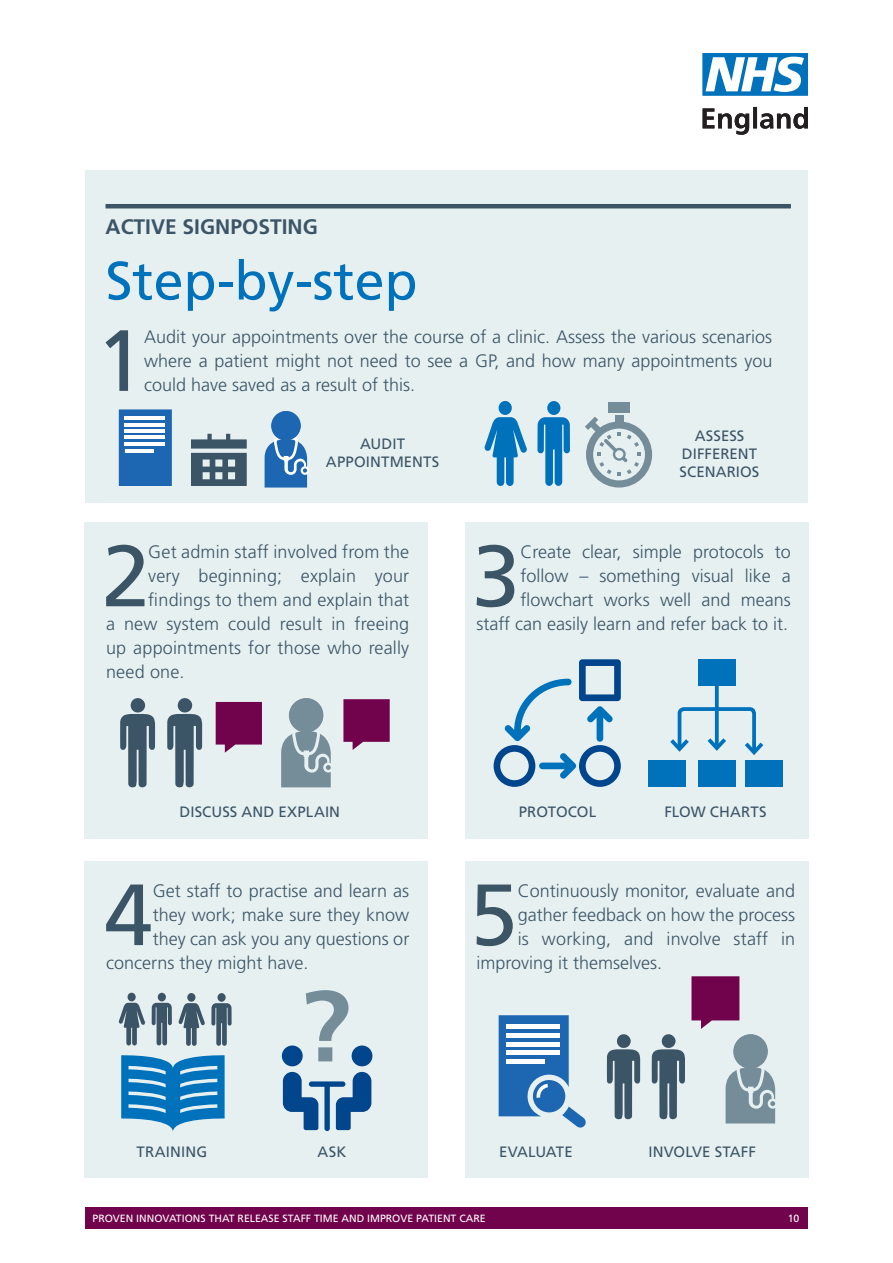
<style>
.page{position:relative;width:893px;height:1263px;background:#fff}
.page>*{position:absolute;margin:0;border:0;box-sizing:border-box;transform-origin:0 0}
.intro_para{font:86.7px "Frutiger";color:#3b5566}
.chapter_heading_copy{font:54px "Frutiger";color:#0072bc}
.heading{font:700 21px "Frutiger";color:#3b5566}
.intro_para-2{font:300 18px/24px "Frutiger";color:#3b5566;text-align:justify}
.intro_para-3{font:15px/18px "Frutiger";letter-spacing:.005em;color:#3b5566}
.intro_para-4{font:15px "Frutiger";letter-spacing:-.015em;color:#3b5566}
.t1{font:10.5px "Frutiger";color:#fff}
</style>
<div class="page">
<div style="left:85px;top:1208px;width:723px;height:21px;background:#70034b"></div>
<div style="left:85px;top:170px;width:723px;height:333px;background:#e7f0f1"></div>
<hr style="left:106px;top:204px;width:685px;height:4px;background:#3b5566">
<div style="left:84px;top:861px;width:344px;height:317px;background:#e7f0f1"></div>
<div style="left:465px;top:861px;width:344px;height:317px;background:#e7f0f1"></div>
<div style="left:84px;top:522px;width:344px;height:317px;background:#e7f0f1"></div>
<div style="left:465px;top:522px;width:344px;height:317px;background:#e7f0f1"></div>
<svg style="left:281px;top:698px;width:50px;height:89px"></svg>
<div style="left:289px;top:698px;width:34px;height:35px;background:#758c99;border-radius:50%"></div>
<svg style="left:120px;top:698px;width:35px;height:90px"></svg>
<svg style="left:167px;top:698px;width:35px;height:90px"></svg>
<svg style="left:216px;top:702px;width:46px;height:51px;background:#812563"></svg>
<svg style="left:343px;top:699px;width:47px;height:51px;background:#822865"></svg>
<svg style="left:494px;top:659px;width:127px;height:128px"></svg>
<svg style="left:715px;top:686px;width:4px;height:19px"></svg>
<svg style="left:670px;top:705px;width:94px;height:50px"></svg>
<div style="left:698px;top:659px;width:37px;height:27px;background:#0072bc"></div>
<div style="left:648px;top:760px;width:37px;height:27px;background:#0072bc"></div>
<div style="left:698px;top:760px;width:37px;height:27px;background:#0072bc"></div>
<div style="left:746px;top:760px;width:37px;height:27px;background:#0072bc"></div>
<div style="left:282px;top:1045px;width:21px;height:21px;background:#01468c;border-radius:50%"></div>
<div style="left:352px;top:1045px;width:20px;height:21px;background:#01468c;border-radius:50%"></div>
<svg style="left:283px;top:1072px;width:88px;height:59px"></svg>
<svg style="left:121px;top:1055px;width:104px;height:77px"></svg>
<svg style="left:306px;top:990px;width:42px;height:71px"></svg>
<div style="left:128px;top:993px;width:8px;height:8px;background:#3b5566;border-radius:50%"></div>
<svg style="left:119px;top:1003px;width:26px;height:42px"></svg>
<div style="left:158px;top:993px;width:8px;height:8px;background:#3b5566;border-radius:50%"></div>
<svg style="left:152px;top:1003px;width:20px;height:42px"></svg>
<div style="left:187px;top:993px;width:8px;height:9px;background:#3b5566;border-radius:50%"></div>
<svg style="left:178px;top:1003px;width:27px;height:43px"></svg>
<div style="left:217px;top:993px;width:9px;height:9px;background:#3b5566;border-radius:50%"></div>
<svg style="left:211px;top:1003px;width:21px;height:43px"></svg>
<svg style="left:499px;top:1015px;width:87px;height:113px"></svg>
<svg style="left:607px;top:1034px;width:33px;height:86px"></svg>
<svg style="left:652px;top:1034px;width:33px;height:86px"></svg>
<svg style="left:691px;top:976px;width:84px;height:147px"></svg>
<div style="left:301px;top:466px;width:8px;height:9px;background:#fff;border-radius:50%"></div>
<svg style="left:265px;top:411px;width:42px;height:76px"></svg>
<div style="left:271px;top:411px;width:30px;height:30px;background:#1d66b2;border-radius:50%"></div>
<svg style="left:191px;top:434px;width:56px;height:52px"></svg>
<div style="left:499px;top:401px;width:13px;height:14px;background:#0072bc;border-radius:50%"></div>
<svg style="left:484px;top:417px;width:43px;height:69px"></svg>
<div style="left:547px;top:401px;width:13px;height:14px;background:#0072bc;border-radius:50%"></div>
<svg style="left:537px;top:417px;width:33px;height:69px"></svg>
<div style="left:608px;top:402px;width:22px;height:11px;background:#758c99"></div>
<div style="left:615px;top:415px;width:8px;height:8px;background:#758c99"></div>
<svg style="left:585px;top:417px;width:67px;height:70px"></svg>
<svg style="left:119px;top:409px;width:53px;height:77px;background:#2f72b8"></svg>
<hr style="left:125px;top:450px;width:29px;height:3px;background:#fff">
<hr style="left:125px;top:423px;width:40px;height:3px;background:#fff">
<hr style="left:125px;top:416px;width:40px;height:3px;background:#fff">
<hr style="left:125px;top:436px;width:40px;height:3px;background:#fff">
<hr style="left:125px;top:443px;width:40px;height:3px;background:#fff">
<hr style="left:125px;top:430px;width:40px;height:3px;background:#fff">
<svg style="left:703px;top:107px;width:105px;height:28px"></svg>
<svg style="left:703px;top:53px;width:105px;height:43px"></svg>
<p class="heading" style="left:106px;top:214px;width:214px">ACTIVE SIGNPOSTING</p>
<p class="chapter_heading_copy" style="left:106px;top:249px;width:314px">Step-by-step</p>
<p class="intro_para" style="left:96px;top:310px;width:50px">1</p>
<p class="intro_para-2" style="left:144px;top:325px;width:630px">Audit your appointments over the course of a clinic. Assess the various scenarios where a patient might not need to see a GP, and how many appointments you could have saved as a result of this.</p>
<p class="intro_para-3" style="left:360px;top:434px;width:46px">AUDIT</p>
<p class="intro_para-3" style="left:326px;top:452px;width:115px">APPOINTMENTS</p>
<p class="intro_para" style="left:102px;top:525px;width:50px">2</p>
<p class="intro_para-2" style="left:148px;top:540px;width:262px">Get admin staff involved from the</p>
<p class="intro_para-2" style="left:148px;top:564px;width:262px">very beginning; explain your</p>
<p class="intro_para-2" style="left:148px;top:588px;width:262px">findings to them and explain that</p>
<p class="intro_para-2" style="left:106px;top:612px;width:305px">a new system could result in freeing</p>
<p class="intro_para-2" style="left:106px;top:636px;width:305px">up appointments for those who really</p>
<p class="intro_para-2" style="left:106px;top:660px;width:80px">need one.</p>
<p class="intro_para-3" style="left:695px;top:427px;width:51px">ASSESS</p>
<p class="intro_para-3" style="left:680px;top:445px;width:81px">DIFFERENT<br>SCENARIOS</p>
<p class="intro_para" style="left:472px;top:525px;width:50px">3</p>
<p class="intro_para-2" style="left:477px;top:540px;width:316px;text-align:right">Create clear, simple protocols to follow – something visual like a flowchart works well and means<br>staff can easily learn and refer back to it.</p>
<p class="intro_para-3" style="left:179px;top:802px;width:162px">DISCUSS AND EXPLAIN</p>
<p class="intro_para-3" style="left:519px;top:802px;width:79px">PROTOCOL</p>
<p class="intro_para-3" style="left:664px;top:802px;width:104px">FLOW CHARTS</p>
<p class="intro_para" style="left:104px;top:864px;width:50px">4</p>
<p class="intro_para-2" style="left:153px;top:879px;width:258px">Get staff to practise and learn as</p>
<p class="intro_para-2" style="left:153px;top:903px;width:258px">they work; make sure they know</p>
<p class="intro_para-2" style="left:153px;top:927px;width:258px">they can ask you any questions or</p>
<p class="intro_para-2" style="left:106px;top:951px;width:204px">concerns they might have.</p>
<p class="intro_para" style="left:470px;top:864px;width:50px">5</p>
<p class="intro_para-2" style="left:518px;top:879px;width:279px">Continuously monitor, evaluate and</p>
<p class="intro_para-2" style="left:518px;top:903px;width:279px">gather feedback on how the process</p>
<p class="intro_para-2" style="left:518px;top:927px;width:279px">is working, and involve staff in</p>
<p class="intro_para-2" style="left:477px;top:951px;width:187px">improving it themselves.</p>
<p class="intro_para-3" style="left:137px;top:1142px;width:72px">TRAINING</p>
<p class="intro_para-3" style="left:318px;top:1142px;width:30px">ASK</p>
<p class="intro_para-4" style="left:499px;top:1142px;width:75px">EVALUATE</p>
<p class="intro_para-3" style="left:648px;top:1142px;width:109px">INVOLVE STAFF</p>
<p class="t1" style="left:93px;top:1212px;width:395px">PROVEN INNOVATIONS THAT RELEASE STAFF TIME AND IMPROVE PATIENT CARE</p>
<p class="t1" style="left:788px;top:1212px;width:13px">10</p>
</div>
